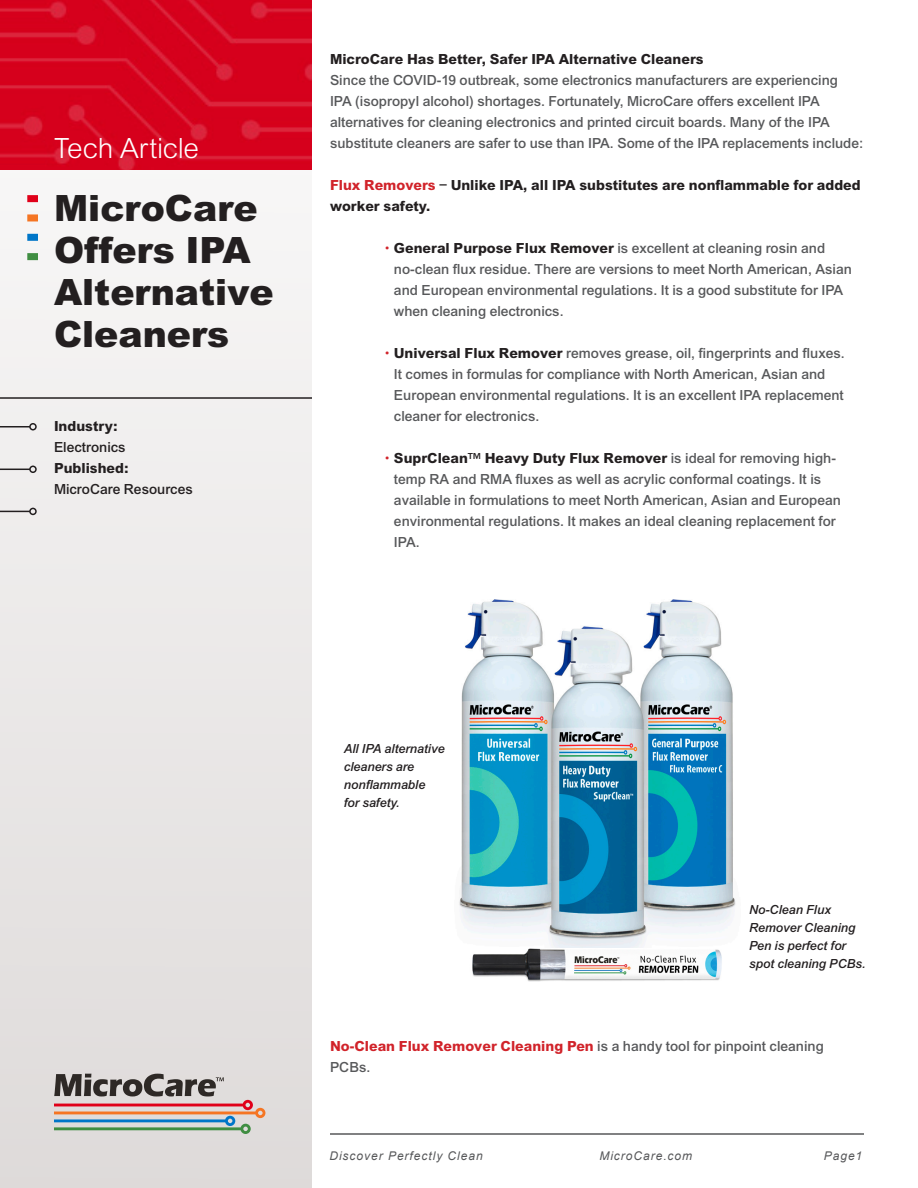
<style>
.page{position:relative;width:918px;height:1188px;background:#fff}
.page>*{position:absolute;margin:0;border:0;box-sizing:border-box;transform-origin:0 0}
.t1{font:900 39px/42px "Arial";color:#231f20}
.t2{font:30px "Arial Lgt";letter-spacing:-.02em;color:#fff}
.t3{font:15px/21px "Arial Mdm";color:#57585a}
.t4{font:15px/21px "Arial Bld";color:#231f20}
.t5{font:15px "Arial Mdm";color:#231f20}
.t6{font:13.5px/18px "Arial Mdm Itl";color:#231f20}
.t7{font:italic 12px "Arial";letter-spacing:.08em;color:#57585a}
.s1{color:#d1232a}
.s2{font-family:"Arial Bld";color:#d1232a}
.s3{font-family:"Arial Bld";color:#231f20}
</style>
<div class="page">
<svg style="left:0;top:195px;width:312px;height:993px;fill:#ebe9e8"></svg>
<svg style="left:54px;top:1074px;width:211px;height:60px;background:#b4a9a5"></svg>
<svg style="left:27px;top:195px;width:10px;height:72px"></svg>
<img style="left:459px;top:599px;width:277px;height:350px">
<img style="left:0;top:0;width:312px;height:170px">
<hr style="left:330px;top:1133px;width:534px;height:2px;background:#57585a">
<hr style="left:0;top:397px;width:312px;height:2px;background:#231f20">
<hr style="left:0;top:426px;width:30px;height:2px;background:#231f20">
<div style="left:29px;top:423px;width:8px;height:7px;border:2px solid #231f20;border-radius:50%"></div>
<hr style="left:0;top:469px;width:30px;height:1px;background:#231f20">
<div style="left:29px;top:466px;width:8px;height:7px;border:2px solid #231f20;border-radius:50%"></div>
<hr style="left:0;top:511px;width:30px;height:1px;background:#231f20">
<div style="left:29px;top:508px;width:8px;height:7px;border:2px solid #231f20;border-radius:50%"></div>
<img style="left:472px;top:949px;width:250px;height:32px">
<p class="t2" style="left:54px;top:128px;width:146px">Tech Article</p>
<p class="t1" style="left:54px;top:190px;width:221px">MicroCare<br>Offers IPA<br>Alternative<br>Cleaners</p>
<p class="t4" style="left:54px;top:417px;width:65px">Industry:</p>
<p class="t5" style="left:54px;top:437px;width:73px">Electronics</p>
<p class="t4" style="left:54px;top:459px;width:76px">Published:</p>
<p class="t5" style="left:54px;top:479px;width:140px">MicroCare Resources</p>
<p class="t4" style="left:330px;top:50px;width:375px">MicroCare Has Better, Safer IPA Alternative Cleaners</p>
<p class="t3" style="left:330px;top:71px;width:535px">Since the COVID-19 outbreak, some electronics manufacturers are experiencing IPA (isopropyl alcohol) shortages. Fortunately, MicroCare offers excellent IPA alternatives for cleaning electronics and printed circuit boards. Many of the IPA substitute cleaners are safer to use than IPA. Some of the IPA replacements include:</p>
<p class="t4" style="left:330px;top:176px;width:532px"><span class="s1">Flux Removers</span> – Unlike IPA, all IPA substitutes are nonflammable for added worker safety.</p>
<p class="t3" style="left:394px;top:239px;width:460px;text-indent:-10px"><span class="s2">•</span> <span class="s3">General Purpose Flux Remover</span> is excellent at cleaning rosin and no-clean flux residue. There are versions to meet North American, Asian and European environmental regulations. It is a good substitute for IPA when cleaning electronics.</p>
<p class="t3" style="left:394px;top:344px;width:452px;text-indent:-10px"><span class="s2">•</span> <span class="s3">Universal Flux Remover</span> removes grease, oil, fingerprints and fluxes.<br>It comes in formulas for compliance with North American, Asian and European environmental regulations. It is an excellent IPA replacement cleaner for electronics.</p>
<p class="t3" style="left:394px;top:449px;width:448px;text-indent:-10px"><span class="s2">•</span> <span class="s3">SuprClean™ Heavy Duty Flux Remover</span> is ideal for removing high&shy;temp RA and RMA fluxes as well as acrylic conformal coatings. It is available in formulations to meet North American, Asian and European environmental regulations. It makes an ideal cleaning replacement for IPA.</p>
<p class="t6" style="left:344px;top:741px;width:102px">All IPA alternative cleaners are nonflammable</p>
<p class="t6" style="left:344px;top:795px;width:58px">for safety.</p>
<p class="t6" style="left:749px;top:902px;width:118px">No-Clean Flux<br>Remover Cleaning<br>Pen is perfect for spot cleaning PCBs.</p>
<p class="t3" style="left:330px;top:1037px;width:495px"><span class="s2">No-Clean Flux Remover Cleaning Pen</span> is a handy tool for pinpoint cleaning<br>PCBs.</p>
<p class="t7" style="left:329px;top:1148px;width:155px">Discover Perfectly Clean</p>
<p class="t7" style="left:599px;top:1148px;width:94px">MicroCare.com</p>
<p class="t7" style="left:824px;top:1148px;width:40px">Page1</p>
</div>
